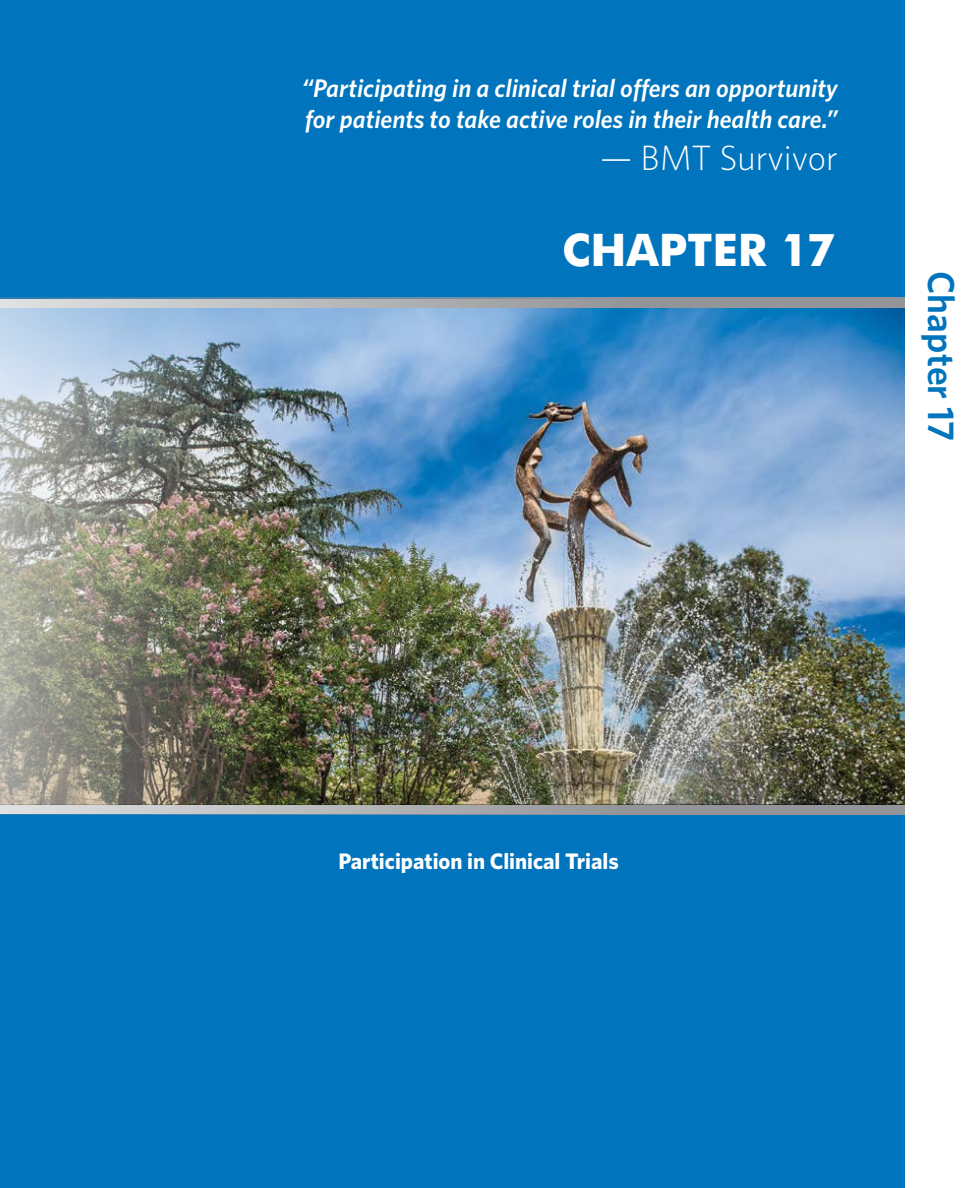
<style>
.page{position:relative;width:972px;height:1188px;background:#fff}
.page>*{position:absolute;margin:0;border:0;box-sizing:border-box;transform-origin:0 0}
.t1{font:700 45px "Futura BT";color:#fff}
.t2{font:600 37.5px "Whitney";color:#0074bc}
.t3{font:300 35.25px "Whitney";color:#fff}
.t4{font:italic 600 25.5px/30.6px "Whitney";color:#fff}
.t5{font:700 22.5px "Whitney";color:#fff}
</style>
<div class="page">
<div style="left:0;top:0;width:918px;height:299px;background:#0074bc"></div>
<div style="left:0;top:814px;width:932px;height:374px;background:#0074bc"></div>
<svg style="left:0;top:298px;width:905px;height:10px;background:#a7abb0"></svg>
<svg style="left:0;top:804px;width:905px;height:10px;background:#a4a5a5"></svg>
<img style="left:0;top:308px;width:905px;height:496px">
<div style="left:905px;top:0;width:67px;height:1188px;background:#fff"></div>
<p class="t4" style="left:302px;top:72px;width:537px">“Participating in a clinical trial offers an opportunity for patients to take active roles in their health care.”</p>
<h3 class="t3" style="left:600px;top:137px;width:239px">— BMT Survivor</h3>
<h1 class="t1" style="left:562px;top:222px;width:274px">CHAPTER 17</h1>
<h2 class="t2" style="left:964px;top:271px;width:172px;rotate:90deg">Chapter 17</h2>
<p class="t5" style="left:338px;top:848px;width:282px">Participation in Clinical Trials</p>
</div>
